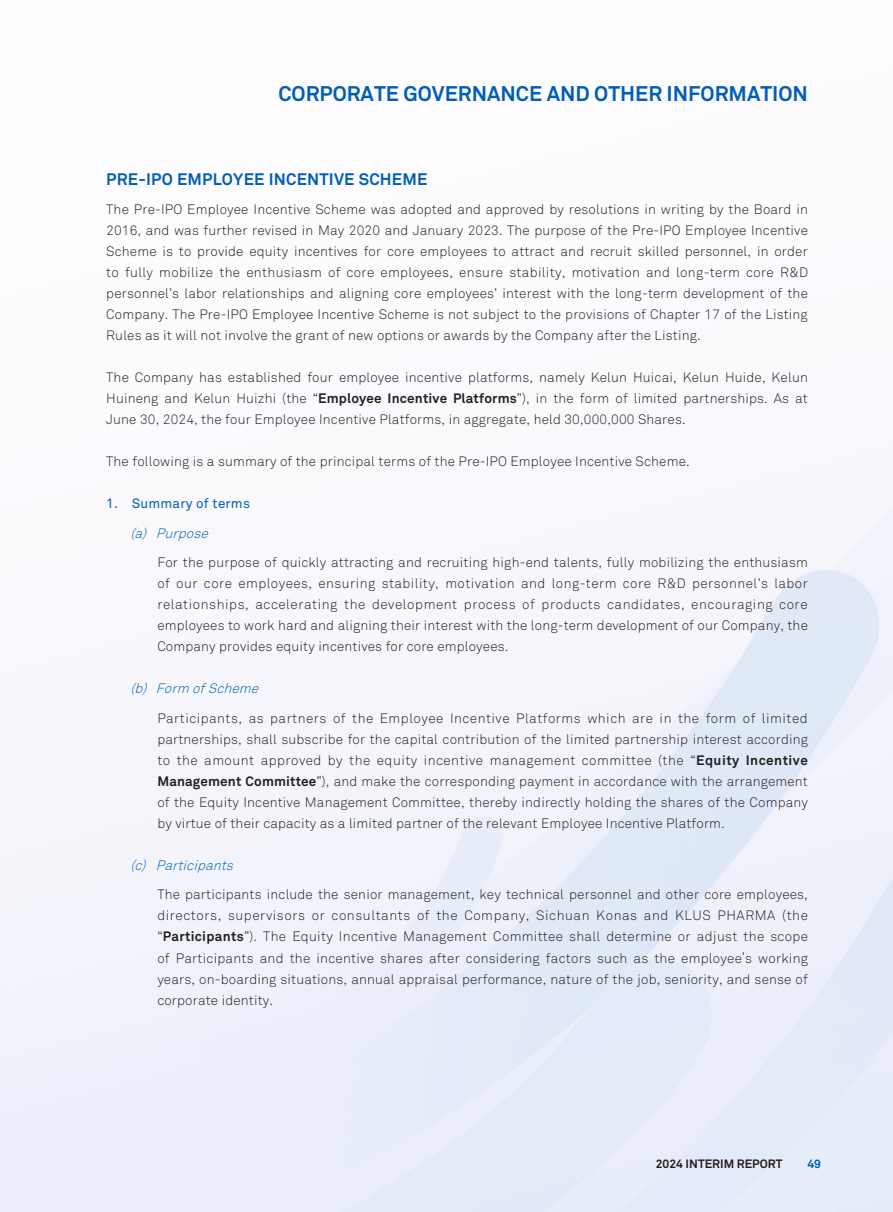
<style>
.page{position:relative;width:893px;height:1212px;background:#fff}
.page>*{position:absolute;margin:0;border:0;box-sizing:border-box;transform-origin:0 0}
.t1{font:700 21px "Akkurat Pro";color:#005fb9}
.t2{font:700 16.5px "Akkurat Pro";letter-spacing:.01em;color:#005fb9}
.t3{font:13.5px/21px "Akkurat Light Pro";letter-spacing:.01em;color:#231f20;text-align:justify}
.t4{font:italic 13.5px "Akkurat Light Pro";color:#005fb9}
.t5{font:13.5px "Akkurat Pro";letter-spacing:.015em;color:#005fb9}
.t6{font:700 12px "Akkurat Pro";color:#231f20}
.t7{font:700 12px "Akkurat Pro";color:#005fb9}
.s1{font-family:"Akkurat Pro";font-weight:700}
</style>
<div class="page">
<h1 class="t1" style="left:278px;top:81px;width:531px">CORPORATE GOVERNANCE AND OTHER INFORMATION</h1>
<p class="t2" style="left:106px;top:169px;width:323px">PRE-IPO EMPLOYEE INCENTIVE SCHEME</p>
<p class="t3" style="left:106px;top:199px;width:703px">The Pre-IPO Employee Incentive Scheme was adopted and approved by resolutions in writing by the Board in 2016, and was further revised in May 2020 and January 2023. The purpose of the Pre-IPO Employee Incentive Scheme is to provide equity incentives for core employees to attract and recruit skilled personnel, in order to fully mobilize the enthusiasm of core employees, ensure stability, motivation and long-term core R&amp;D personnel’s labor relationships and aligning core employees’ interest with the long-term development of the Company. The Pre-IPO Employee Incentive Scheme is not subject to the provisions of Chapter 17 of the Listing Rules as it will not involve the grant of new options or awards by the Company after the Listing.</p>
<p class="t3" style="left:106px;top:367px;width:703px">The Company has established four employee incentive platforms, namely Kelun Huicai, Kelun Huide, Kelun Huineng and Kelun Huizhi (the “<span class="s1">Employee Incentive Platforms</span>”), in the form of limited partnerships. As at June 30, 2024, the four Employee Incentive Platforms, in aggregate, held 30,000,000 Shares.</p>
<p class="t3" style="left:106px;top:451px;width:585px">The following is a summary of the principal terms of the Pre-IPO Employee Incentive Scheme.</p>
<p class="t5" style="left:106px;top:496px;width:145px">1. Summary of terms</p>
<p class="t4" style="left:130px;top:525px;width:83px">(a) Purpose</p>
<p class="t3" style="left:157px;top:552px;width:652px">For the purpose of quickly attracting and recruiting high-end talents, fully mobilizing the enthusiasm of our core employees, ensuring stability, motivation and long-term core R&amp;D personnel’s labor relationships, accelerating the development process of products candidates, encouraging core employees to work hard and aligning their interest with the long-term development of our Company, the Company provides equity incentives for core employees.</p>
<p class="t4" style="left:130px;top:681px;width:134px">(b) Form ofScheme</p>
<p class="t3" style="left:157px;top:708px;width:652px">Participants, as partners of the Employee Incentive Platforms which are in the form of limited partnerships, shall subscribe for the capital contribution of the limited partnership interest according to the amount approved by the equity incentive management committee (the “<span class="s1">Equity Incentive Management Committee</span>”), and make the corresponding payment in accordance with the arrangement of the Equity Incentive Management Committee, thereby indirectly holding the shares of the Company by virtue of their capacity as a limited partner of the relevant Employee Incentive Platform.</p>
<p class="t4" style="left:130px;top:857px;width:108px">(c) Participants</p>
<p class="t3" style="left:157px;top:884px;width:652px">The participants include the senior management, key technical personnel and other core employees, directors, supervisors or consultants of the Company, Sichuan Konas and KLUS PHARMA (the “<span class="s1">Participants</span>”). The Equity Incentive Management Committee shall determine or adjust the scope of Participants and the incentive shares after considering factors such as the employee’s working years, on-boarding situations, annual appraisal performance, nature of the job, seniority, and sense of corporate identity.</p>
<p class="t6" style="left:656px;top:1156px;width:128px">2024 INTERIM REPORT</p>
<p class="t7" style="left:807px;top:1156px;width:15px">49</p>
</div>
